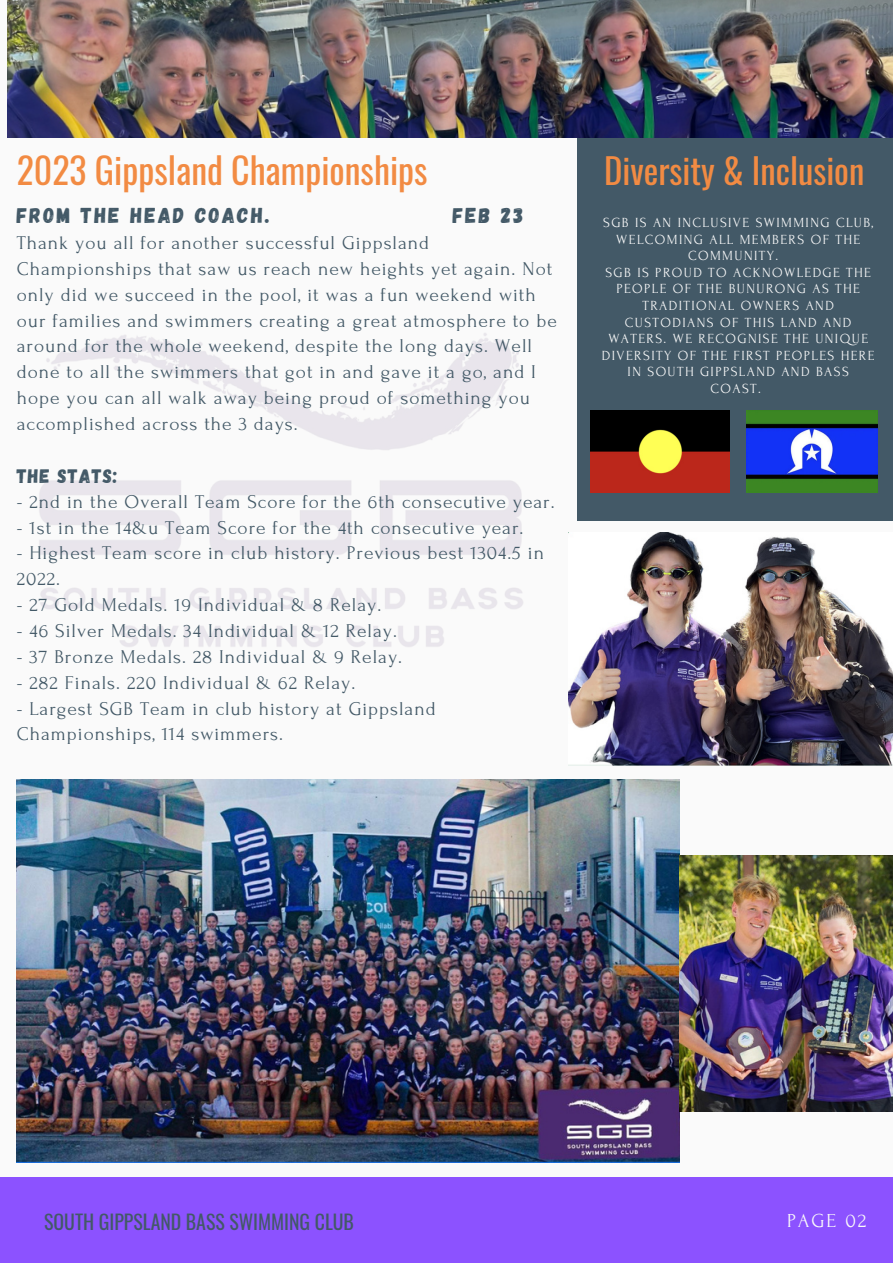
<style>
.page{position:relative;width:893px;height:1264px;background:#fff}
.page>*{position:absolute;margin:0;border:0;box-sizing:border-box;transform-origin:0 0}
.t1{font:35.85px "Oswald";color:#f28b43}
.t2{font:34.8px "Oswald";color:#f28b43}
.t3{font:21.6px "Gagalin";letter-spacing:.1em;color:#435967}
.t4{font:19.8px "Oswald";color:#435967}
.t5{font:19.8px "Forum";letter-spacing:.1em;color:#fafafa}
.t6{font:19.5px/25.8px "Forum";letter-spacing:.05em;color:#435967}
.t7{font:19.5px "Gagalin";letter-spacing:.05em;color:#435967}
.t8{font:13.95px/16.5px "Forum";letter-spacing:.1em;color:#fafafa;text-align:center}
</style>
<div class="page">
<div style="left:0;top:0;width:892px;height:1262px;background:#fafafa"></div>
<div style="left:577px;top:111px;width:315px;height:410px;background:#435967"></div>
<div style="left:0;top:1176px;width:892px;height:86px;background:#8c52ff"></div>
<img style="left:7px;top:0;width:885px;height:137px">
<img style="left:590px;top:410px;width:139px;height:82px">
<img style="left:746px;top:410px;width:131px;height:82px">
<img style="left:17px;top:779px;width:662px;height:382px">
<img style="left:679px;top:855px;width:213px;height:256px">
<img style="left:39px;top:333px;width:484px;height:314px">
<img style="left:568px;top:533px;width:324px;height:232px">
<p class="t1" style="left:17px;top:143px;width:412px">2023 Gippsland Championships</p>
<p class="t3" style="left:17px;top:201px;width:254px">FROM THE HEAD COACH.</p>
<p class="t3" style="left:452px;top:201px;width:72px">FEB 23</p>
<p class="t6" style="left:17px;top:230px;width:541px">Thank you all for another successful Gippsland Championships that saw us reach new heights yet again. Not only did we succeed in the pool, it was a fun weekend with our families and swimmers creating a great atmosphere to be around for the whole weekend, despite the long days. Well done to all the swimmers that got in and gave it a go, and I hope you can all walk away being proud of something you accomplished across the 3 days.</p>
<p class="t7" style="left:17px;top:463px;width:102px">THE STATS:</p>
<p class="t6" style="left:17px;top:489px;width:539px">- 2nd in the Overall Team Score for the 6th consecutive year.</p>
<p class="t6" style="left:17px;top:514px;width:508px">- 1st in the 14&amp;u Team Score for the 4th consecutive year.</p>
<p class="t6" style="left:17px;top:540px;width:528px">- Highest Team score in club history. Previous best 1304.5 in<br>2022.</p>
<p class="t6" style="left:17px;top:592px;width:366px">- 27 Gold Medals. 19 Individual &amp; 8 Relay.</p>
<p class="t6" style="left:17px;top:618px;width:381px">- 46 Silver Medals. 34 Individual &amp; 12 Relay.</p>
<p class="t6" style="left:17px;top:644px;width:387px">- 37 Bronze Medals. 28 Individual &amp; 9 Relay.</p>
<p class="t6" style="left:17px;top:670px;width:340px">- 282 Finals. 220 Individual &amp; 62 Relay.</p>
<p class="t6" style="left:17px;top:695px;width:420px">- Largest SGB Team in club history at Gippsland<br>Championships, 114 swimmers.</p>
<p class="t2" style="left:604px;top:143px;width:262px">Diversity &amp; Inclusion</p>
<p class="t8" style="left:603px;top:215px;width:271px">SGB IS AN INCLUSIVE SWIMMING CLUB,</p>
<p class="t8" style="left:616px;top:231px;width:245px">WELCOMING ALL MEMBERS OF THE</p>
<p class="t8" style="left:688px;top:248px;width:92px">COMMUNITY.</p>
<p class="t8" style="left:602px;top:264px;width:274px">SGB IS PROUD TO ACKNOWLEDGE THE<br>PEOPLE OF THE BUNURONG AS THE<br>TRADITIONAL OWNERS AND<br>CUSTODIANS OF THIS LAND AND<br>WATERS. WE RECOGNISE THE UNIQUE<br>DIVERSITY OF THE FIRST PEOPLES HERE<br>IN SOUTH GIPPSLAND AND BASS<br>COAST.</p>
<p class="t4" style="left:44px;top:1205px;width:311px">SOUTH GIPPSLAND BASS SWIMMING CLUB</p>
<p class="t5" style="left:787px;top:1209px;width:81px">PAGE 02</p>
</div>
